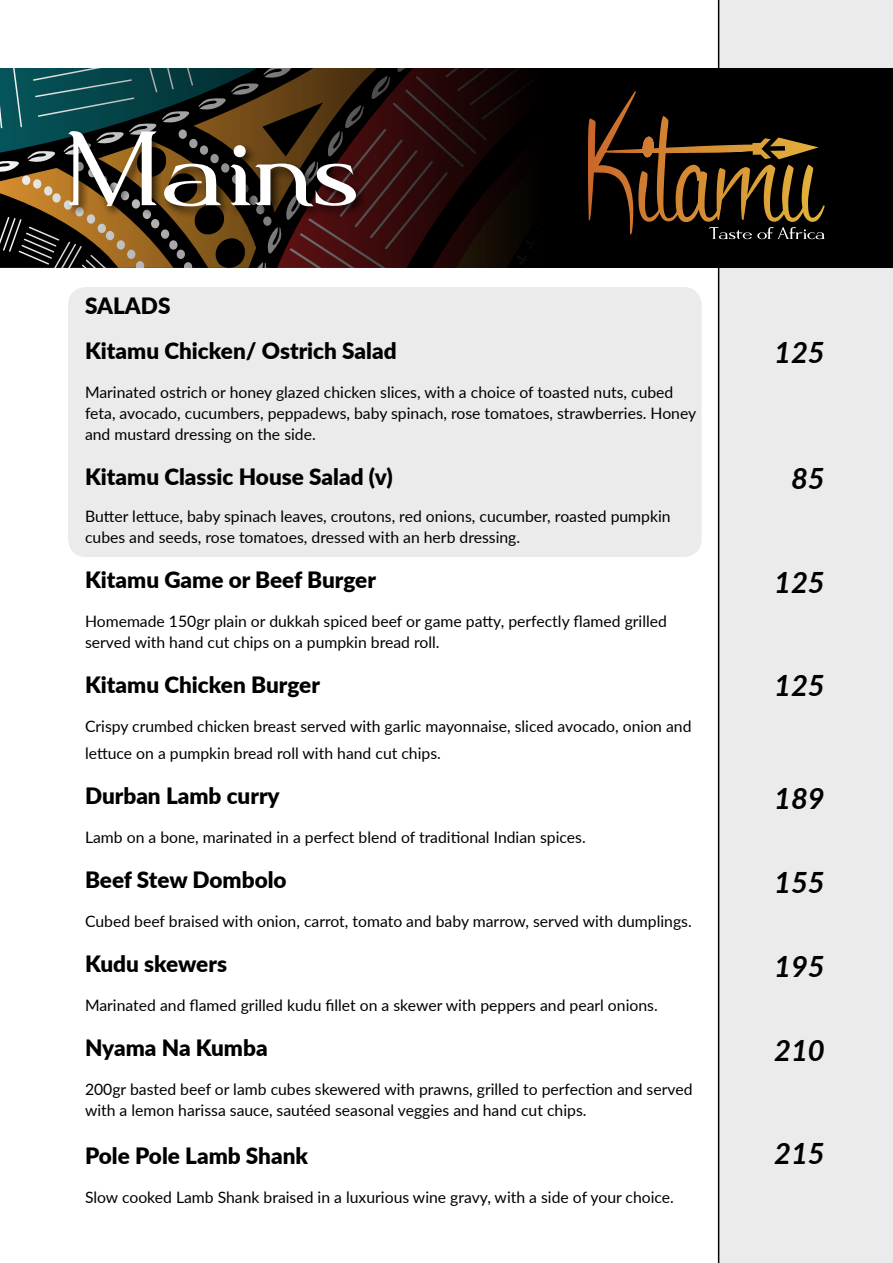
<style>
.page{position:relative;width:893px;height:1263px;background:#fff}
.page>*{position:absolute;margin:0;border:0;box-sizing:border-box;transform-origin:0 0}
.t1{font:108px "Modern KING";color:#fff}
.t2{font:italic 700 29.25px "Lato";color:#000}
.t3{font:900 22.5px/45px "Lato";color:#000}
.t4{font:15.75px/21px "Lato";color:#000}
</style>
<div class="page">
<div style="left:719px;top:0;width:174px;height:1263px;background:#ebebeb"></div>
<hr style="left:718px;top:0;width:1px;height:1263px;background:#000">
<svg style="left:0;top:68px;width:893px;height:200px;background:#211911"></svg>
<div style="left:66px;top:127px;width:302px;height:92px;background:#000;opacity:.75"></div>
<div style="left:68px;top:287px;width:634px;height:270px;background:#ebebeb;border-radius:18px"></div>
<h1 class="t1" style="left:68px;top:73px;width:293px">Mains</h1>
<h3 class="t3" style="left:85px;top:282px;width:313px">SALADS<br>Kitamu Chicken/ Ostrich Salad</h3>
<p class="t4" style="left:85px;top:381px;width:613px">Marinated ostrich or honey glazed chicken slices, with a choice of toasted nuts, cubed feta, avocado, cucumbers, peppadews, baby spinach, rose tomatoes, strawberries. Honey and mustard dressing on the side.</p>
<h3 class="t3" style="left:85px;top:453px;width:309px">Kitamu Classic House Salad (v)</h3>
<p class="t4" style="left:85px;top:505px;width:587px">Butter lettuce, baby spinach leaves, croutons, red onions, cucumber, roasted pumpkin cubes and seeds, rose tomatoes, dressed with an herb dressing.</p>
<h3 class="t3" style="left:85px;top:556px;width:292px">Kitamu Game or Beef Burger</h3>
<p class="t4" style="left:85px;top:610px;width:583px">Homemade 150gr plain or dukkah spiced beef or game patty, perfectly flamed grilled served with hand cut chips on a pumpkin bread roll.</p>
<h3 class="t3" style="left:85px;top:661px;width:236px">Kitamu Chicken Burger</h3>
<p class="t4" style="left:85px;top:712px;width:608px;line-height:27px">Crispy crumbed chicken breast served with garlic mayonnaise, sliced avocado, onion and lettuce on a pumpkin bread roll with hand cut chips.</p>
<h3 class="t3" style="left:85px;top:772px;width:196px">Durban Lamb curry</h3>
<p class="t4" style="left:85px;top:826px;width:502px">Lamb on a bone, marinated in a perfect blend of traditional Indian spices.</p>
<h3 class="t3" style="left:85px;top:856px;width:203px">Beef Stew Dombolo</h3>
<p class="t4" style="left:85px;top:910px;width:608px">Cubed beef braised with onion, carrot, tomato and baby marrow, served with dumplings.</p>
<h3 class="t3" style="left:85px;top:940px;width:143px">Kudu skewers</h3>
<p class="t4" style="left:85px;top:994px;width:574px">Marinated and flamed grilled kudu fillet on a skewer with peppers and pearl onions.</p>
<h3 class="t3" style="left:85px;top:1024px;width:184px">Nyama Na Kumba</h3>
<p class="t4" style="left:85px;top:1078px;width:609px">200gr basted beef or lamb cubes skewered with prawns, grilled to perfection and served with a lemon harissa sauce, sautéed seasonal veggies and hand cut chips.</p>
<h3 class="t3" style="left:85px;top:1132px;width:225px">Pole Pole Lamb Shank</h3>
<p class="t4" style="left:85px;top:1186px;width:590px">Slow cooked Lamb Shank braised in a luxurious wine gravy, with a side of your choice.</p>
<h2 class="t2" style="left:774px;top:330px;width:52px">125</h2>
<h2 class="t2" style="left:791px;top:457px;width:35px">85</h2>
<h2 class="t2" style="left:774px;top:560px;width:52px">125</h2>
<h2 class="t2" style="left:774px;top:664px;width:52px">125</h2>
<h2 class="t2" style="left:774px;top:777px;width:52px">189</h2>
<h2 class="t2" style="left:774px;top:861px;width:52px">155</h2>
<h2 class="t2" style="left:774px;top:945px;width:52px">195</h2>
<h2 class="t2" style="left:774px;top:1029px;width:52px">210</h2>
<h2 class="t2" style="left:774px;top:1132px;width:52px">215</h2>
</div>
